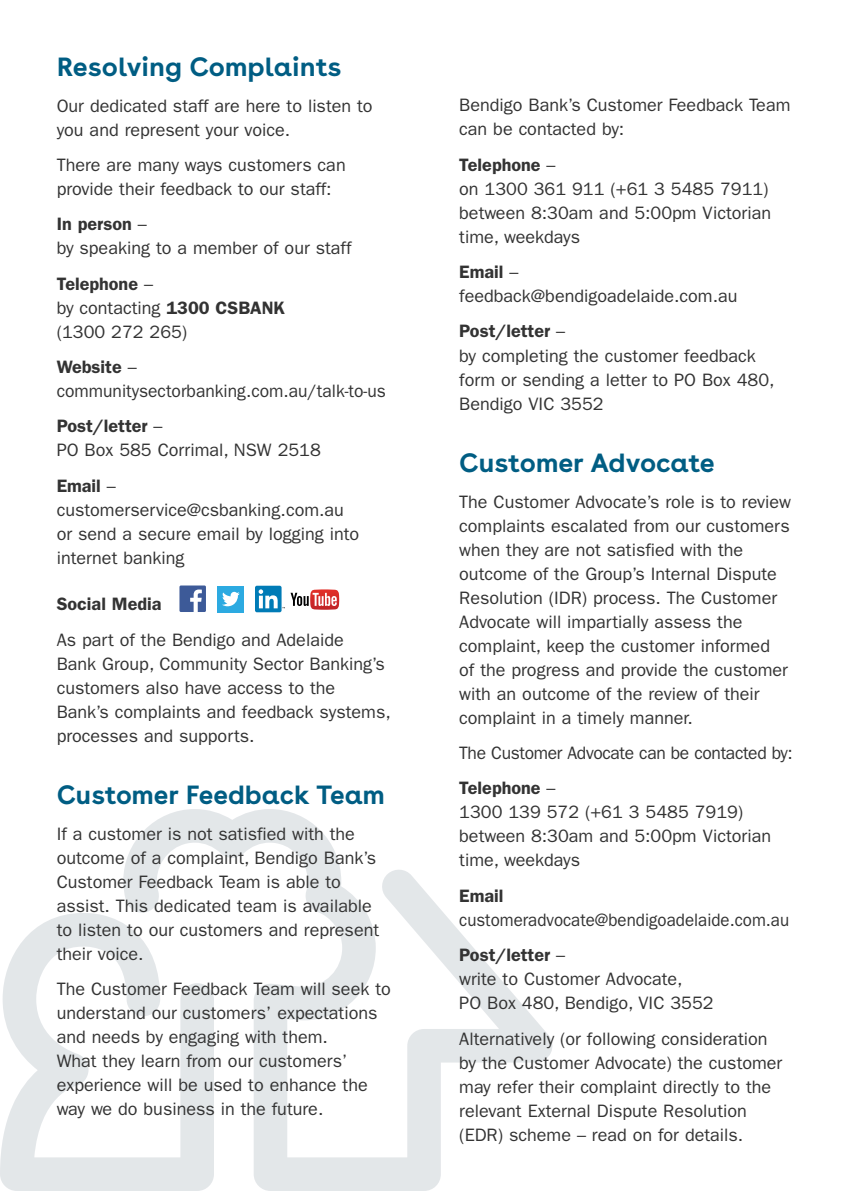
<style>
.page{position:relative;width:842px;height:1191px;background:#fff}
.page>*{position:absolute;margin:0;border:0;box-sizing:border-box;transform-origin:0 0}
.t1{font:700 28px "Buenos Aires";color:#005d83}
.t2{font:18px/24px "Franklin Gothic";color:#333}
.t3{font:18px/35.4px "Franklin Gothic";color:#333;scale:.94 1}
.t4{font:18px/35.4px "Franklin Gothic";letter-spacing:-.02em;color:#333}
.t5{font:600 18px "Franklin Gothic";color:#333}
.s1{font-weight:600}
</style>
<div class="page">
<svg style="left:123px;top:809px;width:430px;height:382px"></svg>
<svg style="left:0;top:912px;width:214px;height:279px"></svg>
<div style="left:179px;top:585px;width:27px;height:27px;background:#3d5a98"></div>
<svg style="left:190px;top:589px;width:12px;height:23px"></svg>
<div style="left:217px;top:586px;width:27px;height:26px;background:#2caae1"></div>
<svg style="left:222px;top:592px;width:18px;height:14px"></svg>
<svg style="left:255px;top:586px;width:27px;height:26px"></svg>
<svg style="left:259px;top:589px;width:26px;height:19px"></svg>
<svg style="left:291px;top:589px;width:48px;height:21px"></svg>
<h1 class="t1" style="left:57px;top:48px;width:286px">Resolving Complaints</h1>
<p class="t2" style="left:57px;top:93px;width:317px">Our dedicated staff are here to listen to you and represent your voice.</p>
<p class="t2" style="left:57px;top:153px;width:290px">There are many ways customers can provide their feedback to our staff:</p>
<p class="t2" style="left:57px;top:212px;width:296px"><span class="s1">In person</span> –<br>by speaking to a member of our staff</p>
<p class="t2" style="left:57px;top:271px;width:230px"><span class="s1">Telephone</span> –<br>by contacting <span class="s1">1300 CSBANK </span>(1300 272 265)</p>
<p class="t2" style="left:57px;top:355px;width:331px"><span class="s1">Website</span> – communitysectorbanking.com.au/talk-to-us</p>
<p class="t2" style="left:57px;top:414px;width:266px"><span class="s1">Post/letter</span> –<br>PO Box 585 Corrimal, NSW 2518</p>
<p class="t2" style="left:57px;top:474px;width:304px"><span class="s1">Email</span> – customerservice@csbanking.com.au or send a secure email by logging into internet banking</p>
<p class="t5" style="left:57px;top:593px;width:106px">Social Media</p>
<p class="t2" style="left:57px;top:628px;width:336px">As part of the Bendigo and Adelaide<br>Bank Group, Community Sector Banking’s customers also have access to the Bank’s complaints and feedback systems, processes and supports.</p>
<h1 class="t1" style="left:57px;top:776px;width:330px">Customer Feedback Team</h1>
<p class="t2" style="left:57px;top:822px;width:324px">If a customer is not satisfied with the outcome of a complaint, Bendigo Bank’s Customer Feedback Team is able to assist. This dedicated team is available to listen to our customers and represent their voice.</p>
<p class="t2" style="left:57px;top:977px;width:336px">The Customer Feedback Team will seek to understand our customers’ expectations and needs by engaging with them.<br>What they learn from our customers’ experience will be used to enhance the way we do business in the future.</p>
<p class="t2" style="left:459px;top:93px;width:333px">Bendigo Bank’s Customer Feedback Team can be contacted by:</p>
<p class="t2" style="left:459px;top:153px;width:313px"><span class="s1">Telephone</span> –<br>on 1300 361 911 (+61 3 5485 7911) between 8:30am and 5:00pm Victorian time, weekdays</p>
<p class="t2" style="left:459px;top:260px;width:280px"><span class="s1">Email</span> – feedback@bendigoadelaide.com.au</p>
<p class="t2" style="left:459px;top:319px;width:317px"><span class="s1">Post/letter</span> –<br>by completing the customer feedback form or sending a letter to PO Box 480,<br>Bendigo VIC 3552</p>
<h1 class="t1" style="left:459px;top:444px;width:257px">Customer Advocate</h1>
<p class="t2" style="left:459px;top:490px;width:333px">The Customer Advocate’s role is to review complaints escalated from our customers when they are not satisfied with the outcome of the Group’s Internal Dispute Resolution (IDR) process. The Customer Advocate will impartially assess the complaint, keep the customer informed<br>of the progress and provide the customer with an outcome of the review of their complaint in a timely manner.</p>
<p class="t4" style="left:459px;top:735px;width:335px">The Customer Advocate can be contacted by:<br><span class="s1">Telephone</span> –</p>
<p class="t2" style="left:459px;top:800px;width:313px">1300 139 572 (+61 3 5485 7919) between 8:30am and 5:00pm Victorian time, weekdays</p>
<p class="t5" style="left:459px;top:885px;width:46px">Email</p>
<p class="t3" style="left:459px;top:902px;width:352px">customeradvocate@bendigoadelaide.com.au<br><span class="s1">Post/letter</span> –</p>
<p class="t2" style="left:459px;top:967px;width:256px">write to Customer Advocate,<br>PO Box 480, Bendigo, VIC 3552</p>
<p class="t2" style="left:459px;top:1026px;width:325px">Alternatively (or following consideration by the Customer Advocate) the customer may refer their complaint directly to the relevant External Dispute Resolution (EDR) scheme – read on for details.</p>
</div>
